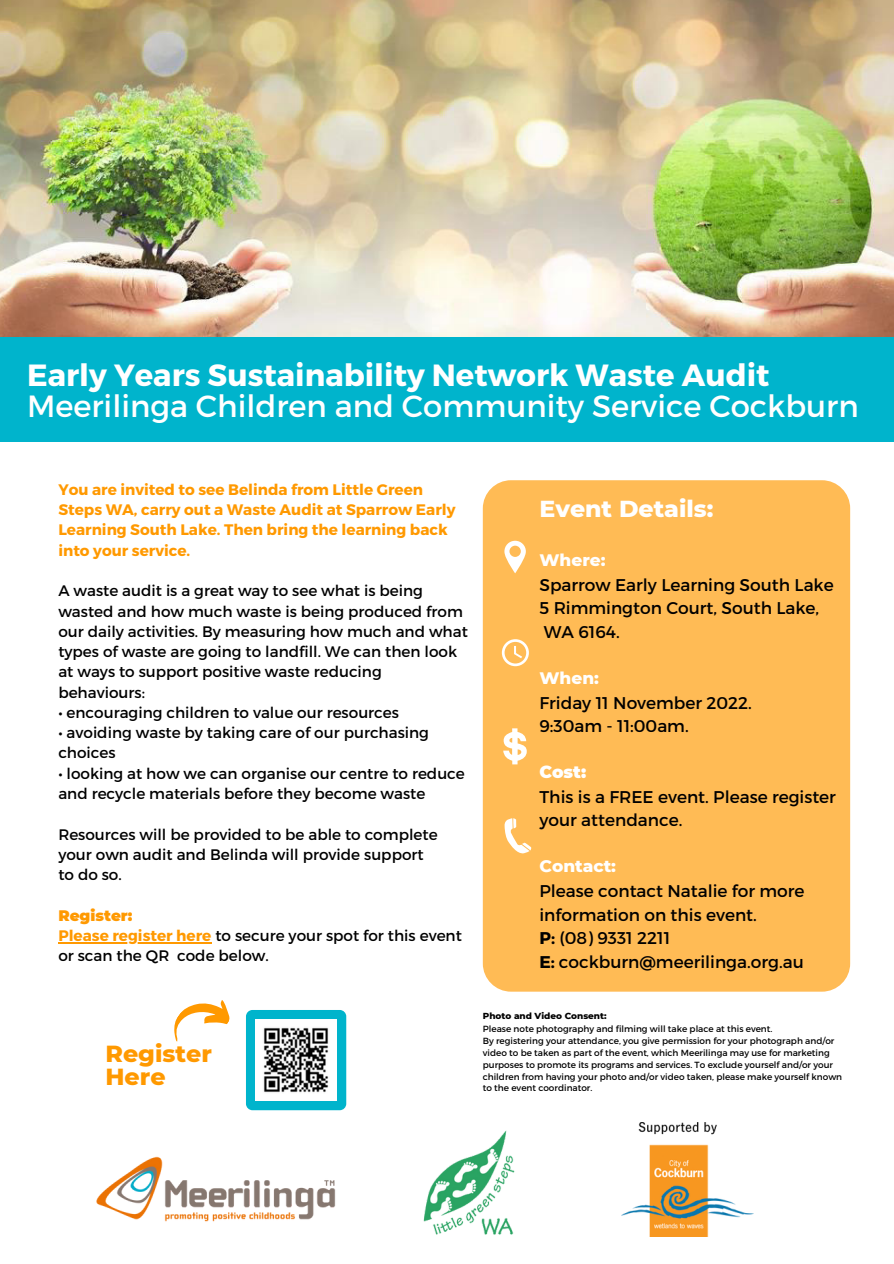
<style>
.page{position:relative;width:894px;height:1264px;background:#fff}
.page>*{position:absolute;margin:0;border:0;box-sizing:border-box;transform-origin:0 0}
.t1{font:30.6px "Montserrat";color:#fff}
.t2{font:700 30.6px "Montserrat";color:#fff}
.t3{font:800 23.7px/23.1px "Montserrat";color:#f90}
.t4{font:800 23.55px "Montserrat";color:#fff}
.t5{font:16.95px/23.5px "Montserrat";color:#000}
.t6{font:800 16.95px "Montserrat";color:#fff}
.t7{font:900 16.95px "Montserrat";color:#fff}
.t8{font:15.15px/20.2px "Montserrat";color:#000}
.t9{font:700 15.15px/20.2px "Montserrat";color:#f90}
.t10{font:8.85px/11.9px "Montserrat";color:#000}
.t11{font:800 8.85px "Montserrat";color:#000}
.s1{font-weight:900;color:#f90}
.s2{font-weight:700;color:#f90}
.s3{font-weight:700}
</style>
<div class="page">
<img style="left:0;top:0;width:893px;height:337px">
<div style="left:482px;top:480px;width:367px;height:511px;background:#fb5;border-radius:28px"></div>
<div style="left:0;top:337px;width:893px;height:105px;background:#00b4cc"></div>
<svg style="left:501px;top:639px;width:27px;height:27px"></svg>
<svg style="left:504px;top:540px;width:21px;height:33px"></svg>
<svg style="left:503px;top:728px;width:23px;height:36px"></svg>
<svg style="left:504px;top:818px;width:27px;height:36px"></svg>
<img style="left:96px;top:1156px;width:240px;height:66px">
<hr style="left:58px;top:942px;width:153px;height:1px;background:#f90">
<div style="left:246px;top:1009px;width:100px;height:101px;background:#00b4cc;border-radius:7px"></div>
<img style="left:256px;top:1019px;width:81px;height:81px">
<svg style="left:174px;top:1000px;width:56px;height:42px"></svg>
<img style="left:621px;top:1122px;width:132px;height:114px">
<img style="left:423px;top:1130px;width:92px;height:105px">
<h1 class="t2" style="left:27px;top:355px;width:743px">Early Years Sustainability Network Waste Audit</h1>
<h1 class="t1" style="left:27px;top:386px;width:832px">Meerilinga Children and Community Service Cockburn</h1>
<p class="t9" style="left:58px;top:478px;width:398px">You are invited to see Belinda from Little Green Steps WA, carry out a Waste Audit at Sparrow Early Learning South Lake. Then bring the learning back into your service.</p>
<p class="t8" style="left:58px;top:580px;width:411px">A waste audit is a great way to see what is being wasted and how much waste is being produced from our daily activities. By measuring how much and what types of waste are going to landfill. We can then look at ways to support positive waste reducing behaviours:</p>
<p class="t8" style="left:58px;top:701px;width:342px">• encouraging children to value our resources</p>
<p class="t8" style="left:58px;top:722px;width:372px">• avoiding waste by taking care of our purchasing choices</p>
<p class="t8" style="left:58px;top:762px;width:408px">• looking at how we can organise our centre to reduce and recycle materials before they become waste</p>
<p class="t8" style="left:58px;top:823px;width:381px">Resources will be provided to be able to complete your own audit and Belinda will provide support to do so.</p>
<p class="t8" style="left:58px;top:904px;width:405px"><span class="s1">Register:<br></span><span class="s2">Please register here</span> to secure your spot for this event or scan the QR code below.</p>
<h3 class="t4" style="left:539px;top:494px;width:175px">Event Details:</h3>
<p class="t6" style="left:539px;top:550px;width:68px">Where:</p>
<p class="t5" style="left:539px;top:572px;width:295px">Sparrow Early Learning South Lake<br>5 Rimmington Court, South Lake,<br>WA 6164.</p>
<p class="t6" style="left:539px;top:667px;width:61px">When:</p>
<p class="t5" style="left:539px;top:690px;width:214px">Friday 11 November 2022.<br>9:30am - 11:00am.</p>
<p class="t7" style="left:539px;top:761px;width:48px">Cost:</p>
<p class="t5" style="left:539px;top:784px;width:298px">This is a FREE event. Please register your attendance.</p>
<p class="t6" style="left:539px;top:856px;width:78px">Contact:</p>
<p class="t5" style="left:539px;top:878px;width:266px">Please contact Natalie for more information on this event.<br><span class="s3">P:</span> (08) 9331 2211<br><span class="s3">E:</span> cockburn@meerilinga.org.au</p>
<h2 class="t3" style="left:105px;top:1041px;width:108px">Register<br>Here</h2>
<p class="t11" style="left:482px;top:1010px;width:125px">Photo and Video Consent:</p>
<p class="t10" style="left:482px;top:1022px;width:361px">Please note photography and filming will take place at this event.<br>By registering your attendance, you give permission for your photograph and/or video to be taken as part of the event, which Meerilinga may use for marketing purposes to promote its programs and services. To exclude yourself and/or your children from having your photo and/or video taken, please make yourself known to the event coordinator.</p>
</div>
